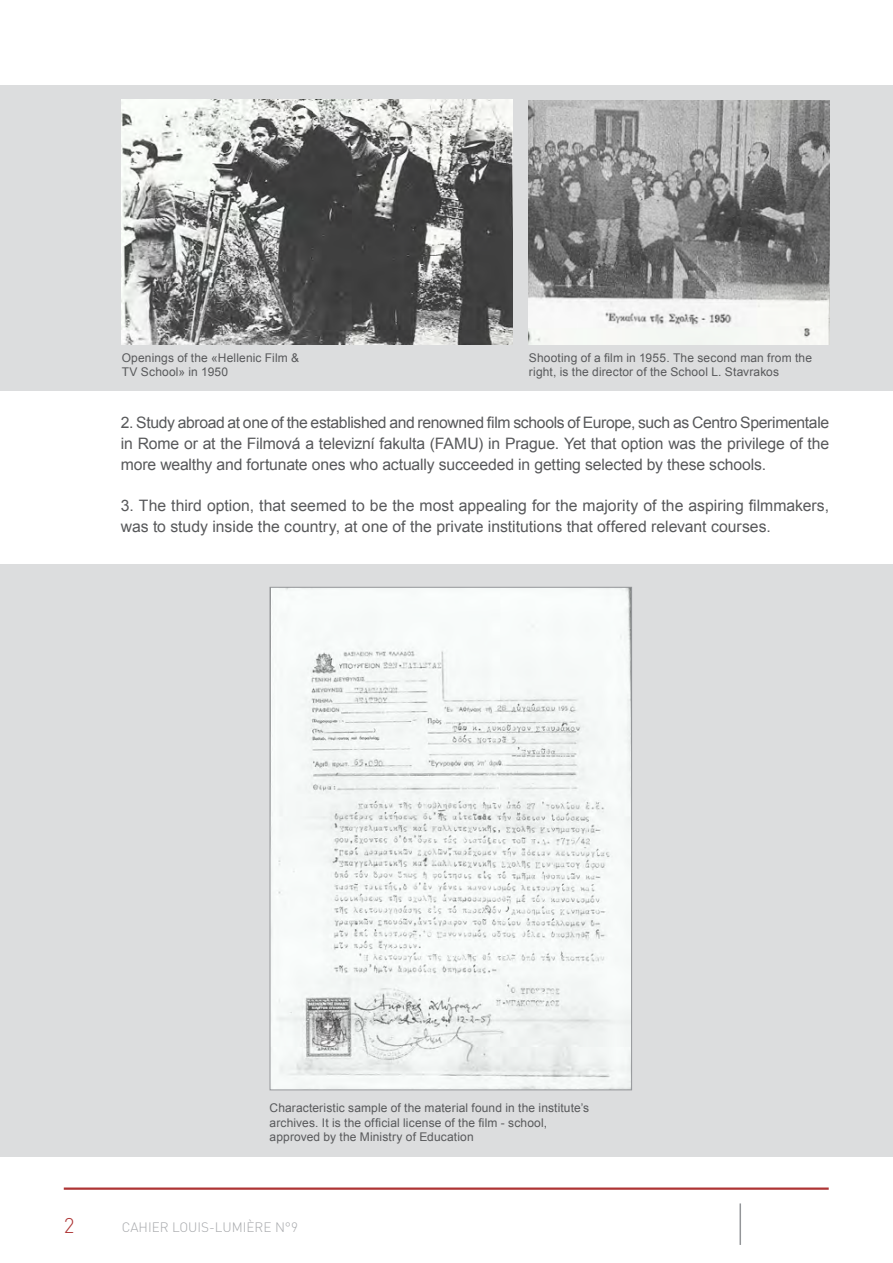
<style>
.page{position:relative;width:893px;height:1263px;background:#fff}
.page>*{position:absolute;margin:0;border:0;box-sizing:border-box;transform-origin:0 0}
.t1{font:300 21px "DIN";color:#ad3434}
.texte_courant{font:15.75px/21px "Arial";color:#58595b;text-align:justify}
.t2{font:300 13.5px "DIN";color:#a7a9ac}
.légendes_ok{font:12px/14.4px "Arial";letter-spacing:.01em;color:#58595b}
</style>
<div class="page">
<hr style="left:64px;top:1187px;width:765px;height:3px;background:#ad3434">
<hr style="left:739px;top:1203px;width:2px;height:42px;background:#939598">
<div style="left:0;top:85px;width:893px;height:305px;background:#dcddde"></div>
<div style="left:0;top:564px;width:893px;height:593px;background:#dcddde"></div>
<img style="left:529px;top:100px;width:300px;height:244px">
<img style="left:122px;top:100px;width:390px;height:244px">
<img style="left:272px;top:589px;width:358px;height:499px">
<p class="légendes_ok" style="left:122px;top:350px;width:179px">Openings of the «Hellenic Film &amp;<br>TV School» in 1950</p>
<p class="légendes_ok" style="left:529px;top:350px;width:285px">Shooting of a film in 1955. The second man from the right, is the director of the School L. Stavrakos</p>
<p class="texte_courant" style="left:121px;top:412px;width:710px">2. Study abroad at one of the established and renowned film schools of Europe, such as Centro Sperimentale in Rome or at the Filmová a televizní fakulta (FAMU) in Prague. Yet that option was the privilege of the more wealthy and fortunate ones who actually succeeded in getting selected by these schools.</p>
<p class="texte_courant" style="left:121px;top:495px;width:710px">3. The third option, that seemed to be the most appealing for the majority of the aspiring filmmakers, was to study inside the country, at one of the private institutions that offered relevant courses.</p>
<p class="légendes_ok" style="left:270px;top:1101px;width:321px">Characteristic sample of the material found in the institute’s archives. It is the official license of the film - school,</p>
<p class="légendes_ok" style="left:270px;top:1130px;width:206px">approved by the Ministry of Education</p>
<h1 class="t1" style="left:64px;top:1212px;width:12px">2</h1>
<p class="t2" style="left:122px;top:1219px;width:178px">CAHIER LOUIS-LUMIÈRE N°9</p>
</div>
